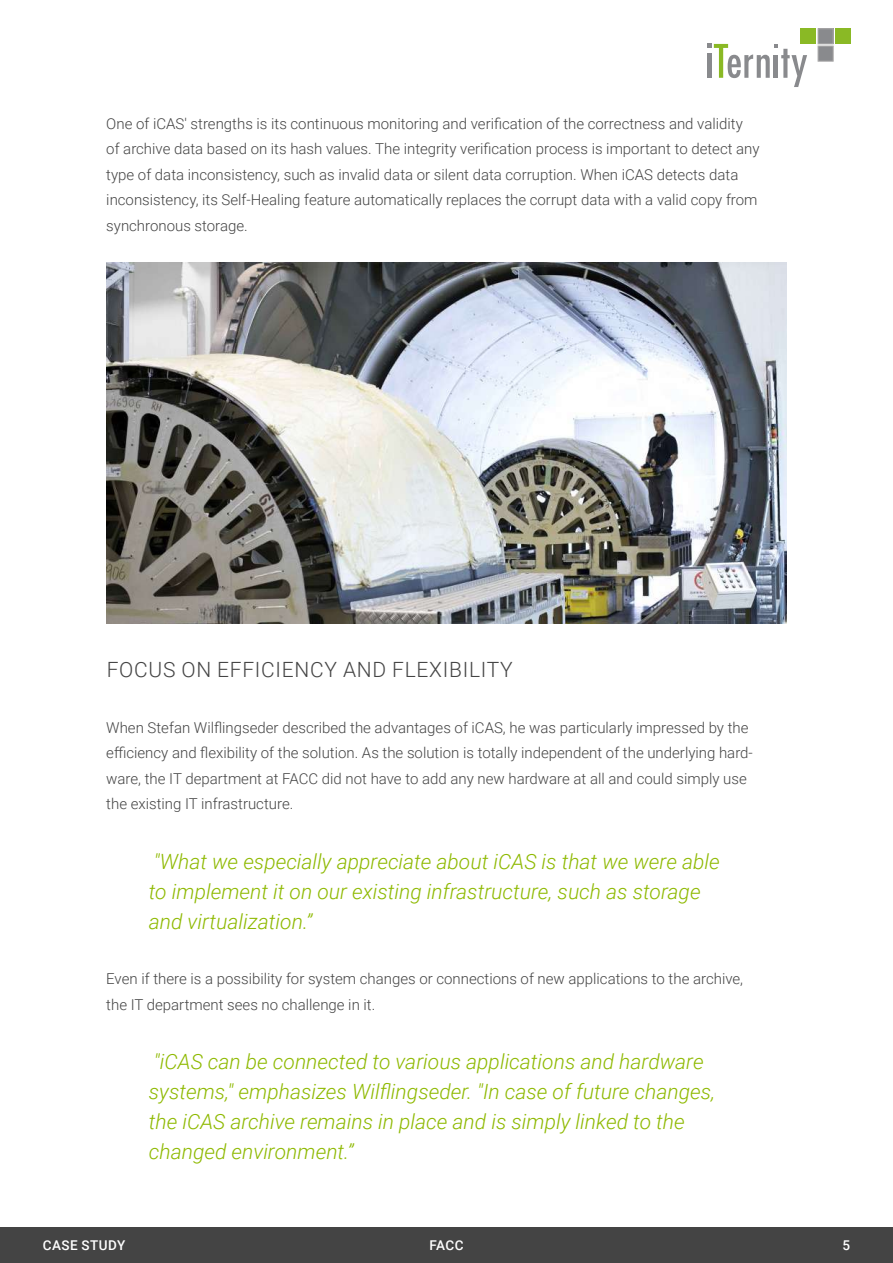
<style>
.page{position:relative;width:893px;height:1263px;background:#fff}
.page>*{position:absolute;margin:0;border:0;box-sizing:border-box;transform-origin:0 0}
.t1{font:italic 300 21px/30px "Roboto";color:#8eb900}
.t2{font:300 21px "Roboto";letter-spacing:.035em;color:#444}
.t3{font:300 15px/25.5px "Roboto";color:#444}
.t4{font:500 13.5px "Roboto";letter-spacing:.035em;color:#fff}
</style>
<div class="page">
<div style="left:0;top:1228px;width:893px;height:35px;background:#444"></div>
<svg style="left:708px;top:44px;width:99px;height:43px"></svg>
<div style="left:818px;top:29px;width:15px;height:15px;background:#898a8d"></div>
<div style="left:818px;top:29px;width:15px;height:15px;border:1px solid #acabab"></div>
<div style="left:801px;top:29px;width:15px;height:15px;background:#8ab925"></div>
<div style="left:835px;top:29px;width:15px;height:15px;background:#8ab925"></div>
<div style="left:818px;top:46px;width:15px;height:15px;background:#898a8d;border:1px solid #acabab"></div>
<img style="left:106px;top:263px;width:681px;height:361px">
<p class="t3" style="left:106px;top:110px;width:655px">One of iCAS' strengths is its continuous monitoring and verification of the correctness and validity of archive data based on its hash values. The integrity verification process is important to detect any type of data inconsistency, such as invalid data or silent data corruption. When iCAS detects data inconsistency, its Self-Healing feature automatically replaces the corrupt data with a valid copy from synchronous storage.</p>
<h1 class="t2" style="left:107px;top:655px;width:408px">FOCUS ON EFFICIENCY AND FLEXIBILITY</h1>
<p class="t3" style="left:106px;top:714px;width:648px">When Stefan Wilflingseder described the advantages of iCAS, he was particularly impressed by the efficiency and flexibility of the solution. As the solution is totally independent of the underlying hard&shy;ware, the IT department at FACC did not have to add any new hardware at all and could simply use the existing IT infrastructure.</p>
<h1 class="t1" style="left:149px;top:846px;width:572px">"What we especially appreciate about iCAS is that we were able to implement it on our existing infrastructure, such as storage and virtualization.”</h1>
<p class="t3" style="left:106px;top:965px;width:638px">Even if there is a possibility for system changes or connections of new applications to the archive, the IT department sees no challenge in it.</p>
<h1 class="t1" style="left:149px;top:1046px;width:568px">"iCAS can be connected to various applications and hardware systems," emphasizes Wilflingseder. "In case of future changes, the iCAS archive remains in place and is simply linked to the changed environment.”</h1>
<p class="t4" style="left:43px;top:1235px;width:84px">CASE STUDY</p>
<p class="t4" style="left:429px;top:1235px;width:36px">FACC</p>
<p class="t4" style="left:842px;top:1235px;width:9px">5</p>
</div>
